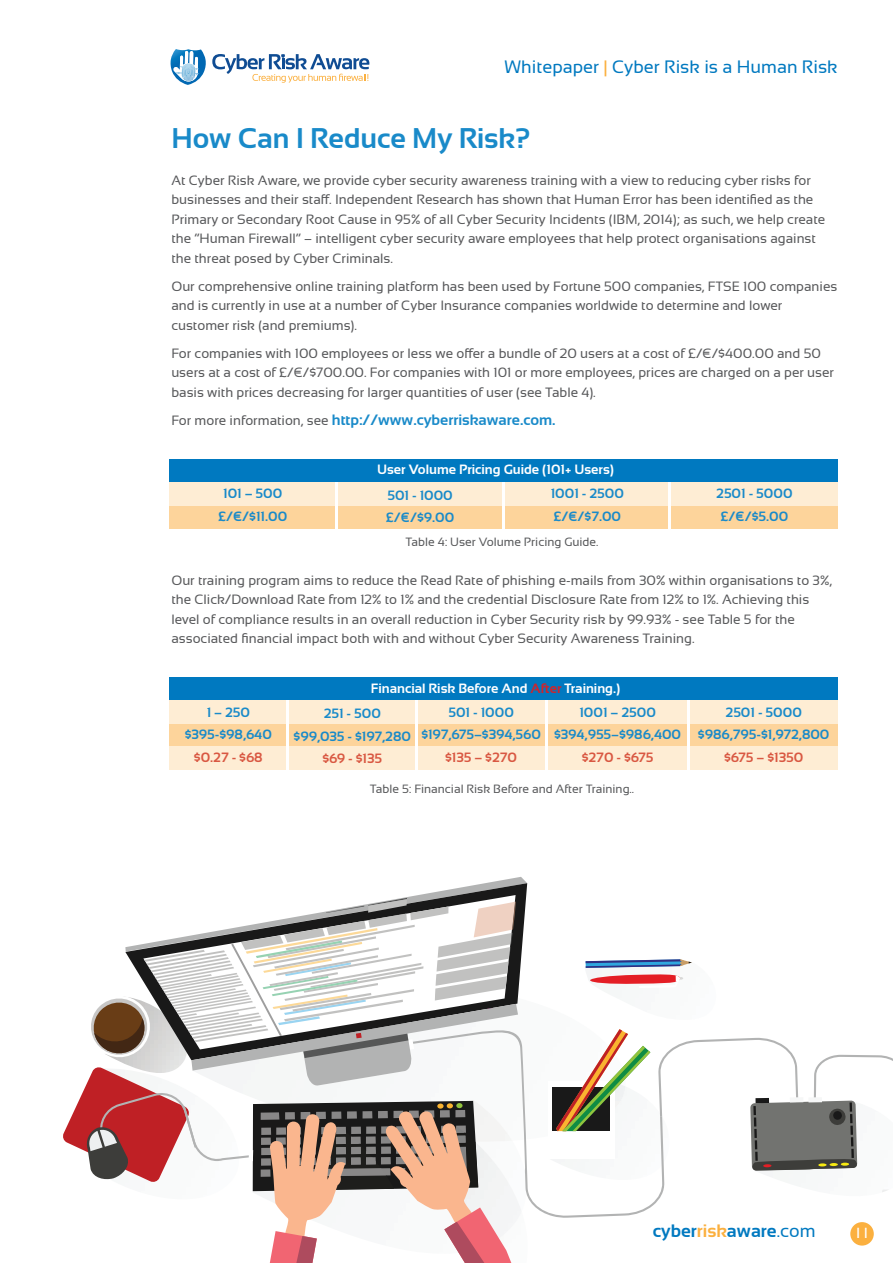
<style>
.page{position:relative;width:893px;height:1263px;background:#fff}
.page>*{position:absolute;margin:0;border:0;box-sizing:border-box;transform-origin:0 0}
.t1{font:700 28.5px "Sansation";color:#198ac9}
.t2{font:18px "Sansation";color:#0079c0}
.t3{font:700 18px "Sansation";color:#0079c0}
.t4{font:700 15px "Sansation";color:#198ac9}
.t5{font:15px "M Gill Sans";color:#fff}
.t6{font:13.5px/19.5px "Sansation";color:#57585a}
.t7{font:700 13.5px/22.5px "Sansation";color:#198ac9;text-align:center}
.t8{font:700 13.5px "Sansation";color:#fff}
.t9{font:700 13.5px "Sansation";color:#d95842}
.t10{font:12px "Sansation";color:#57585a}
.s1{color:#fbb03f}
.s2{font-weight:400;font-size:13.5px;color:#57585a}
.s3{color:#d1232a}
.s4{font-weight:400}
</style>
<div class="page">
<svg style="left:170px;top:49px;width:199px;height:36px"></svg>
<svg style="left:63px;top:877px;width:830px;height:386px"></svg>
<div style="left:170px;top:459px;width:668px;height:23px;background:#0079c0"></div>
<div style="left:170px;top:505px;width:668px;height:23px;background:#fdd49b"></div>
<div style="left:170px;top:482px;width:668px;height:23px;background:#feedd4"></div>
<div style="left:170px;top:677px;width:668px;height:24px;background:#0079c0"></div>
<div style="left:170px;top:724px;width:668px;height:23px;background:#fdd49b"></div>
<div style="left:170px;top:701px;width:668px;height:23px;background:#feedd4"></div>
<div style="left:170px;top:747px;width:668px;height:23px;background:#feedd4"></div>
<hr style="left:335px;top:482px;width:3px;height:46px;background:#fff">
<hr style="left:287px;top:700px;width:2px;height:72px;background:#fff">
<hr style="left:502px;top:482px;width:3px;height:46px;background:#fff">
<hr style="left:415px;top:700px;width:3px;height:72px;background:#fff">
<hr style="left:668px;top:482px;width:3px;height:46px;background:#fff">
<hr style="left:546px;top:700px;width:2px;height:72px;background:#fff">
<hr style="left:687px;top:700px;width:3px;height:72px;background:#fff">
<h2 class="t2" style="left:505px;top:56px;width:335px">Whitepaper <span class="s1">|</span> Cyber Risk is a Human Risk</h2>
<h1 class="t1" style="left:171px;top:123px;width:361px">How Can I Reduce My Risk?</h1>
<p class="t6" style="left:171px;top:170px;width:655px">At Cyber Risk Aware, we provide cyber security awareness training with a view to reducing cyber risks for businesses and their staff. Independent Research has shown that Human Error has been identified as the Primary or Secondary Root Cause in 95% of all Cyber Security Incidents (IBM, 2014); as such, we help create the “Human Firewall” – intelligent cyber security aware employees that help protect organisations against the threat posed by Cyber Criminals.</p>
<p class="t6" style="left:171px;top:276px;width:667px">Our comprehensive online training platform has been used by Fortune 500 companies, FTSE 100 companies and is currently in use at a number of Cyber Insurance companies worldwide to determine and lower customer risk (and premiums).</p>
<p class="t6" style="left:171px;top:343px;width:664px">For companies with 100 employees or less we offer a bundle of 20 users at a cost of £/€/$400.00 and 50 users at a cost of £/€/$700.00. For companies with 101 or more employees, prices are charged on a per user basis with prices decreasing for larger quantities of user (see Table 4).</p>
<p class="t4" style="left:171px;top:411px;width:386px"><span class="s2">For more information, see</span> http://www.cyberriskaware.com.</p>
<p class="t7" style="left:218px;top:482px;width:71px">101 – 500 £/€/$11.00</p>
<p class="t8" style="left:377px;top:462px;width:238px">User Volume Pricing Guide (101+ Users)</p>
<p class="t7" style="left:386px;top:484px;width:70px;text-align:left">501 - 1000 £/€/$9.00</p>
<p class="t7" style="left:551px;top:482px;width:75px;text-align:left">1001 - 2500 £/€/$7.00</p>
<p class="t10" style="left:405px;top:535px;width:194px">Table 4: User Volume Pricing Guide.</p>
<p class="t7" style="left:716px;top:482px;width:78px">2501 - 5000 £/€/$5.00</p>
<p class="t6" style="left:171px;top:570px;width:662px">Our training program aims to reduce the Read Rate of phishing e-mails from 30% within organisations to 3%, the Click/Download Rate from 12% to 1% and the credential Disclosure Rate from 12% to 1%. Achieving this level of compliance results in an overall reduction in Cyber Security risk by 99.93% - see Table 5 for the associated financial impact both with and without Cyber Security Awareness Training.</p>
<p class="t7" style="left:185px;top:701px;width:89px">1 – 250 $395-$98,640</p>
<p class="t9" style="left:194px;top:749px;width:70px">$0.27 - $68</p>
<p class="t8" style="left:371px;top:680px;width:251px">Financial Risk Before And <span class="s3">After</span> Training.)</p>
<p class="t7" style="left:294px;top:702px;width:119px">251 - 500<br>$99,035 - $197,280</p>
<p class="t9" style="left:323px;top:751px;width:61px">$69 - $135</p>
<p class="t7" style="left:421px;top:701px;width:121px">501 - 1000 $197,675–$394,560</p>
<p class="t9" style="left:445px;top:749px;width:73px">$135 – $270</p>
<p class="t7" style="left:554px;top:701px;width:129px">1001 – 2500 $394,955–$986,400</p>
<p class="t9" style="left:582px;top:749px;width:73px">$270 - $675</p>
<p class="t10" style="left:370px;top:782px;width:266px">Table 5: Financial Risk Before and After Training..</p>
<p class="t7" style="left:698px;top:701px;width:133px">2501 - 5000 $986,795-$1,972,800</p>
<p class="t9" style="left:724px;top:749px;width:81px">$675 – $1350</p>
<h2 class="t3" style="left:653px;top:1221px;width:164px">cyber<span class="s1">risk</span>aware<span class="s4">.com</span></h2>
<p class="t5" style="left:854px;top:1225px;width:16px">11</p>
</div>
